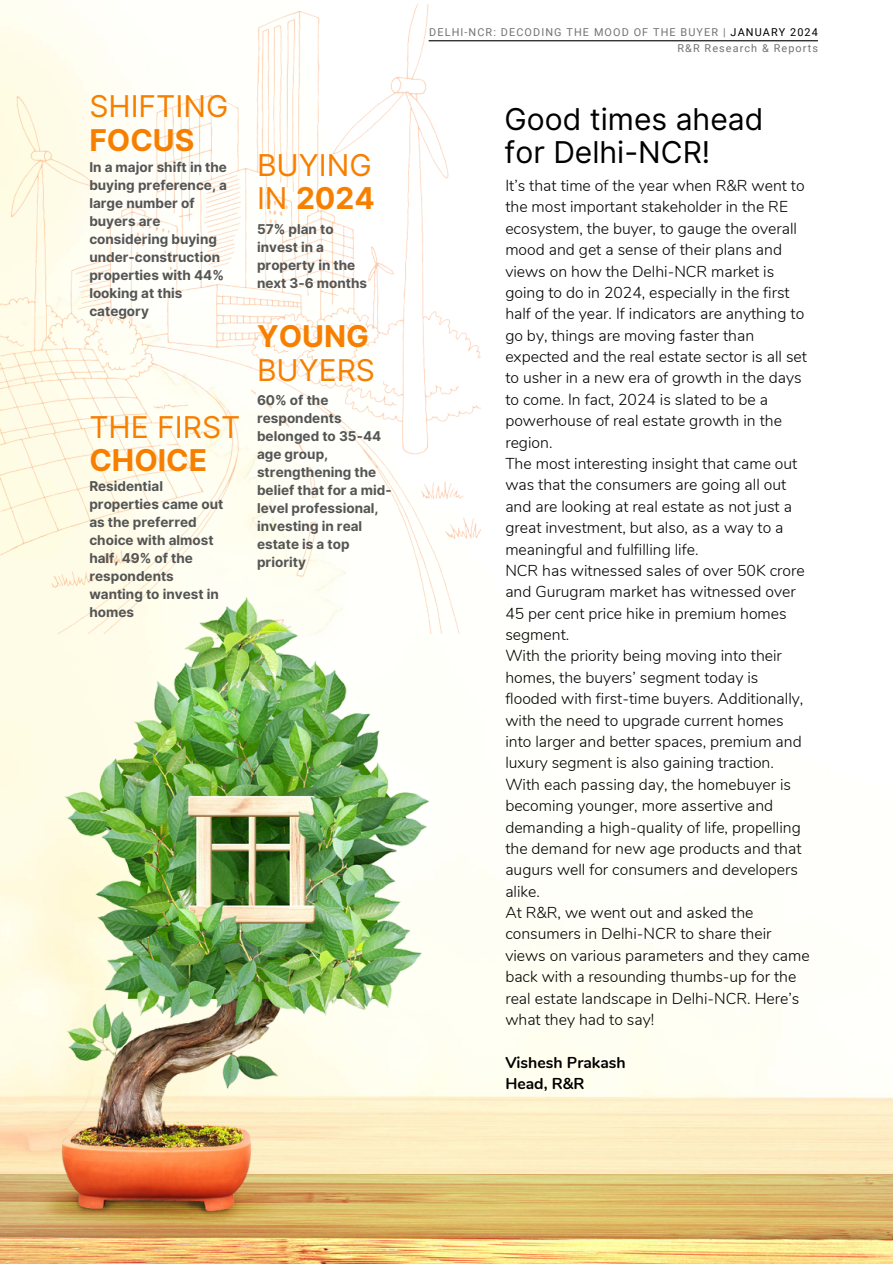
<style>
.page{position:relative;width:893px;height:1264px;background:#fff}
.page>*{position:absolute;margin:0;border:0;box-sizing:border-box;transform-origin:0 0}
.t1{font:30px/33.8px "Inter";color:#f77f00}
.t2{font:30px/32.7px "Inter";color:#000}
.t3{font:300 15.75px/21.3px "Nunito";color:#000}
.t4{font:700 15.75px "Nunito";color:#000}
.t5{font:700 13.5px/18px "Inter";color:#545454}
.t6{font:10.8px "Roboto";letter-spacing:.1em;color:#737373}
.s1{font-weight:700}
.s2{color:#000}
</style>
<div class="page">
<img style="left:0;top:0;width:892px;height:1174px">
<img style="left:0;top:5px;width:480px;height:593px">
<img style="left:481px;top:1174px;width:411px;height:89px">
<img style="left:0;top:598px;width:481px;height:665px">
<hr style="left:428px;top:40px;width:389px;height:1px;background:#000">
<p class="t1" style="left:89px;top:90px;width:140px">SHIFTING<br><span class="s1">FOCUS</span></p>
<p class="t5" style="left:89px;top:158px;width:139px">In a major shift in the buying preference, a large number of buyers are considering buying under-construction properties with 44% looking at this category</p>
<p class="t1" style="left:89px;top:410px;width:153px">THE FIRST<br><span class="s1">CHOICE</span></p>
<p class="t5" style="left:89px;top:477px;width:135px">Residential properties came out as the preferred choice with almost half, 49% of the respondents wanting to invest in homes</p>
<p class="t1" style="left:257px;top:148px;width:119px">BUYING<br>IN <span class="s1">2024</span></p>
<p class="t5" style="left:257px;top:220px;width:112px">57% plan to invest in a property in the next 3-6 months</p>
<p class="t1" style="left:257px;top:319px;width:119px"><span class="s1">YOUNG<br></span>BUYERS</p>
<p class="t5" style="left:257px;top:391px;width:136px">60% of the respondents belonged to 35-44 age group, strengthening the belief that for a mid&shy;level professional, investing in real estate is a top priority</p>
<p class="t6" style="left:429px;top:26px;width:390px">DELHI-NCR: DECODING THE MOOD OF THE BUYER | <span class="s2">JANUARY 2024</span></p>
<p class="t6" style="left:677px;top:42px;width:142px">R&amp;R Research &amp; Reports</p>
<p class="t2" style="left:504px;top:103px;width:260px">Good times ahead for Delhi-NCR!</p>
<p class="t3" style="left:505px;top:175px;width:303px">It’s that time of the year when R&amp;R went to the most important stakeholder in the RE ecosystem, the buyer, to gauge the overall mood and get a sense of their plans and views on how the Delhi-NCR market is going to do in 2024, especially in the first half of the year. If indicators are anything to go by, things are moving faster than expected and the real estate sector is all set to usher in a new era of growth in the days to come. In fact, 2024 is slated to be a powerhouse of real estate growth in the region.</p>
<p class="t3" style="left:505px;top:453px;width:293px">The most interesting insight that came out was that the consumers are going all out and are looking at real estate as not just a great investment, but also, as a way to a meaningful and fulfilling life.</p>
<p class="t3" style="left:505px;top:560px;width:301px">NCR has witnessed sales of over 50K crore and Gurugram market has witnessed over<br>45 per cent price hike in premium homes segment.</p>
<p class="t3" style="left:505px;top:645px;width:299px">With the priority being moving into their homes, the buyers’ segment today is flooded with first-time buyers. Additionally, with the need to upgrade current homes into larger and better spaces, premium and luxury segment is also gaining traction.</p>
<p class="t3" style="left:505px;top:774px;width:298px">With each passing day, the homebuyer is becoming younger, more assertive and demanding a high-quality of life, propelling the demand for new age products and that augurs well for consumers and developers alike.</p>
<p class="t3" style="left:505px;top:902px;width:306px">At R&amp;R, we went out and asked the consumers in Delhi-NCR to share their views on various parameters and they came back with a resounding thumbs-up for the real estate landscape in Delhi-NCR. Here’s what they had to say!</p>
<p class="t4" style="left:505px;top:1051px;width:122px">Vishesh Prakash</p>
<p class="t4" style="left:505px;top:1073px;width:81px">Head, R&amp;R</p>
</div>
